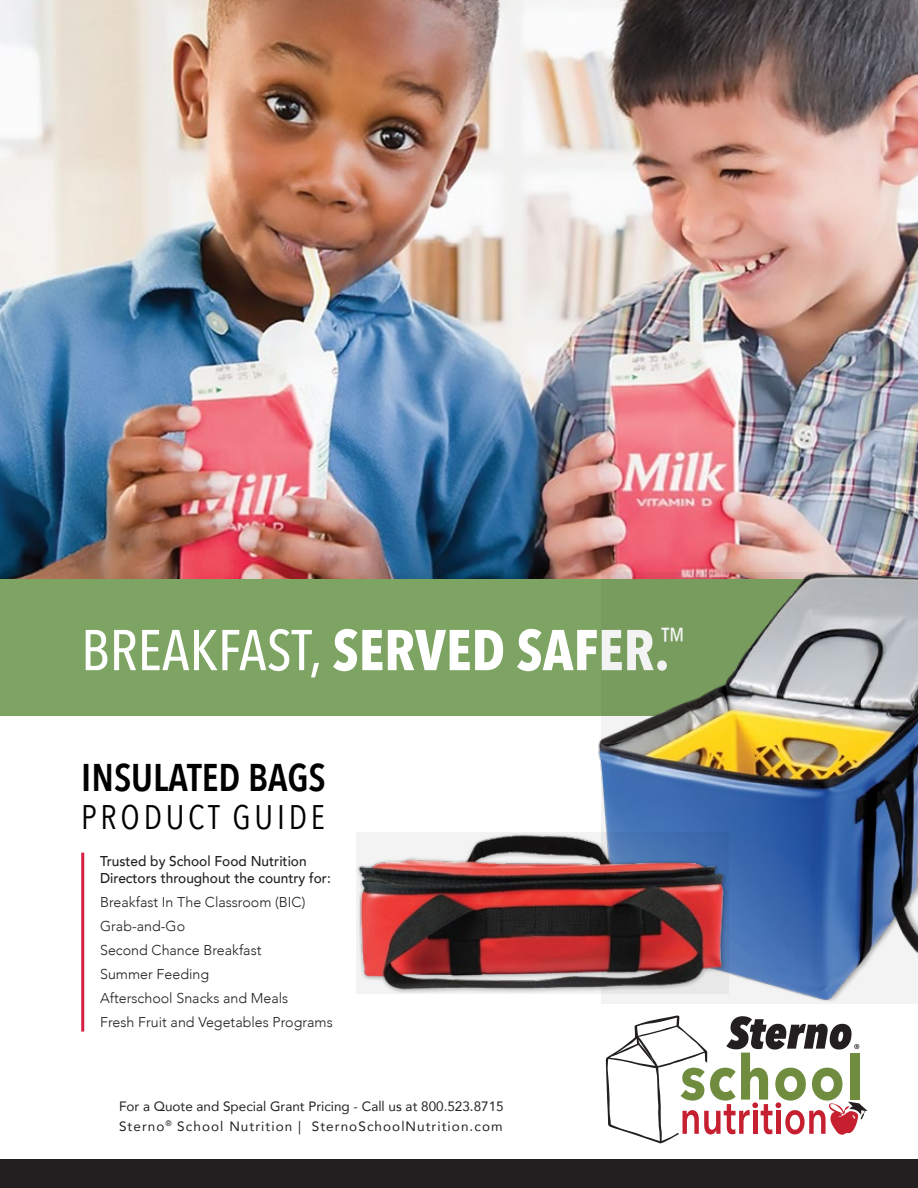
<style>
.page{position:relative;width:918px;height:1188px;background:#fff}
.page>*{position:absolute;margin:0;border:0;box-sizing:border-box;transform-origin:0 0}
.t1{font:700 56.85px "Avenir Next Condensed";color:#fff}
.t2{font:600 38.55px "Avenir Next Condensed";color:#000}
.t3{font:34.05px "Avenir Next Condensed";letter-spacing:.11em;color:#000}
.t4{font:300 14.25px/24px "Avenir";color:#231f20}
.t5{font:500 14.25px/16.5px "Avenir";color:#231f20;scale:.96 1}
.t6{font:13.5px "Avenir";color:#231f20}
.t7{font:13.5px "Avenir";letter-spacing:.08em;color:#231f20}
.s1{font-weight:500}
</style>
<div class="page">
<img style="left:0;top:0;width:918px;height:579px">
<svg style="left:606px;top:1040px;width:261px;height:103px"></svg>
<div style="left:850px;top:1053px;width:9px;height:47px;background:#708c3f"></div>
<div style="left:0;top:579px;width:918px;height:137px;background:#7da462"></div>
<img style="left:592px;top:435px;width:326px;height:605px">
<img style="left:356px;top:807px;width:390px;height:232px">
<hr style="left:81px;top:853px;width:3px;height:179px;background:#d81f42">
<div style="left:0;top:1160px;width:918px;height:28px;background:#231f20"></div>
<h1 class="t1" style="left:81px;top:615px;width:606px"><span class="s1">BREAKFAST,</span> SERVED SAFER.<sup>™</sup></h1>
<h2 class="t2" style="left:81px;top:745px;width:246px">INSULATED BAGS</h2>
<h3 class="t3" style="left:81px;top:788px;width:245px">PRODUCT GUIDE</h3>
<p class="t5" style="left:100px;top:852px;width:242px">Trusted by School Food Nutrition<br>Directors throughout the country for:</p>
<p class="t4" style="left:100px;top:890px;width:234px">Breakfast In The Classroom (BIC)<br>Grab-and-Go<br>Second Chance Breakfast<br>Summer Feeding<br>Afterschool Snacks and Meals<br>Fresh Fruit and Vegetables Programs</p>
<p class="t6" style="left:119px;top:1096px;width:386px">For a Quote and Special Grant Pricing - Call us at 800.523.8715</p>
<p class="t7" style="left:119px;top:1115px;width:385px">Sterno<sup>®</sup> School Nutrition | SternoSchoolNutrition.com</p>
</div>
